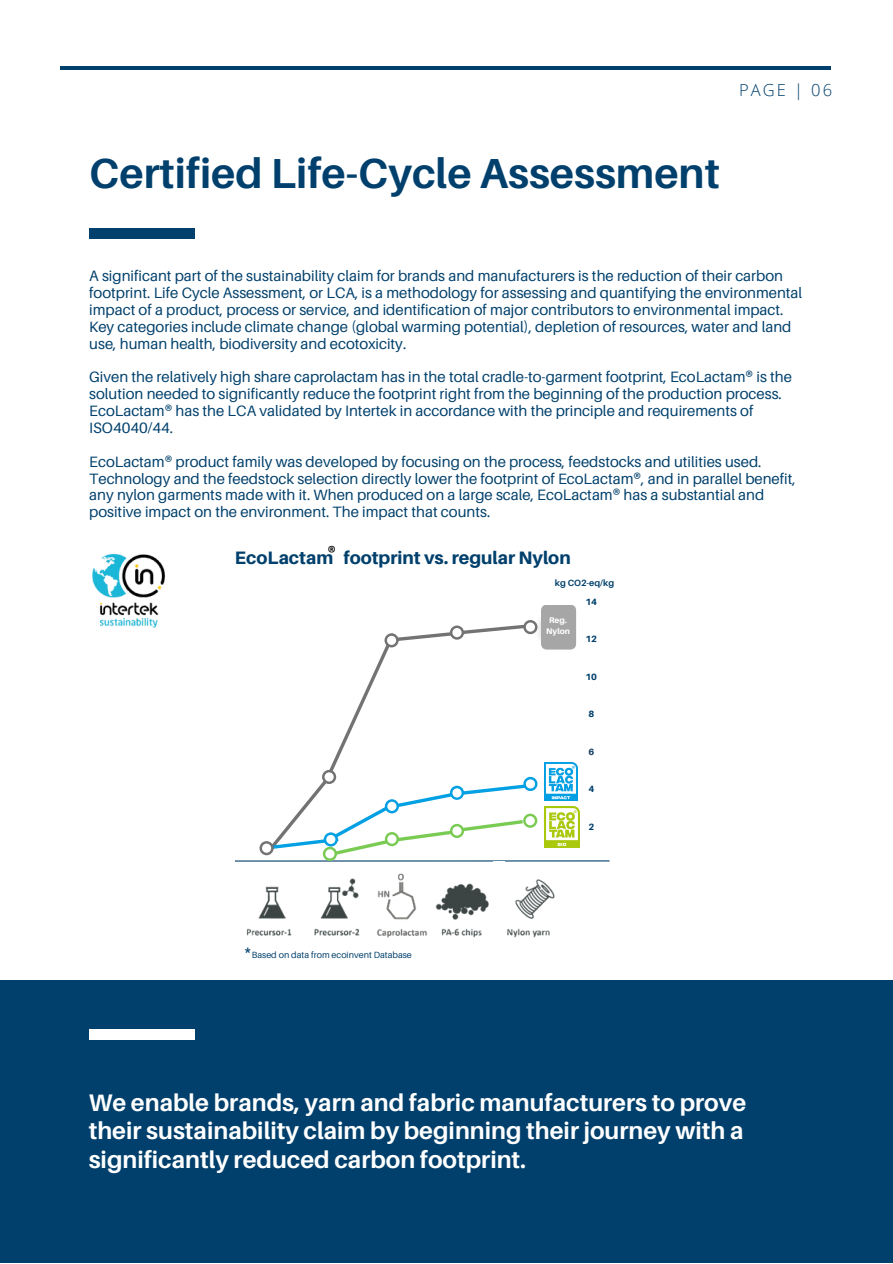
<style>
.page{position:relative;width:893px;height:1264px;background:#fff}
.page>*{position:absolute;margin:0;border:0;box-sizing:border-box;transform-origin:0 0}
.t1{font:700 42px "Aileron";color:#01406c}
.t2{font:700 24px/28px "Aileron";color:#fff;text-align:justify}
.t3{font:800 18px "Aileron";color:#01406c}
.t4{font:300 16.5px "Open Sans";letter-spacing:.12em;color:#01406c}
.t5{font:700 15.9px "Aileron";color:#000}
.t6{font:15px/16.8px "Aileron";color:#01406c}
.t7{font:700 13.5px "Aileron";color:#01406c}
.t8{font:800 9.15px "Aileron";color:#01406c}
.t9{font:800 9.15px "Aileron";color:#153d63}
.t10{font:9px "Aileron";color:#01406c}
.t11{font:700 9px "Aileron";color:#01406c}
.t12{font:800 8.25px "Aileron";color:#fff}
</style>
<div class="page">
<div style="left:0;top:0;width:892px;height:1262px;background:#01406c"></div>
<div style="left:0;top:0;width:892px;height:979px;background:#fff"></div>
<hr style="left:60px;top:66px;width:770px;height:4px;background:#01406c">
<div style="left:89px;top:1029px;width:105px;height:10px;background:#fff"></div>
<div style="left:89px;top:229px;width:106px;height:10px;background:#01406c"></div>
<img style="left:92px;top:553px;width:74px;height:75px">
<hr style="left:235px;top:860px;width:374px;height:1px;background:#01406c">
<img style="left:576px;top:806px;width:3px;height:41px">
<svg style="left:259px;top:605px;width:317px;height:254px"></svg>
<img style="left:235px;top:861px;width:335px;height:77px">
<svg style="left:323px;top:846px;width:14px;height:14px"></svg>
<div style="left:325px;top:849px;width:9px;height:9px;background:#fff;border-radius:50%"></div>
<svg style="left:523px;top:813px;width:14px;height:14px"></svg>
<div style="left:525px;top:816px;width:9px;height:9px;background:#fff;border-radius:50%"></div>
<div style="left:492px;top:861px;width:12px;height:99px;background:#fff"></div>
<img style="left:544px;top:762px;width:34px;height:38px">
<p class="t4" style="left:739px;top:79px;width:94px">PAGE | 06</p>
<p class="t1" style="left:89px;top:148px;width:632px">Certified Life-Cycle Assessment</p>
<p class="t6" style="left:89px;top:267px;width:714px">A significant part of the sustainability claim for brands and manufacturers is the reduction of their carbon footprint. Life Cycle Assessment, or LCA, is a methodology for assessing and quantifying the environmental impact of a product, process or service, and identification of major contributors to environmental impact.<br>Key categories include climate change (global warming potential), depletion of resources, water and land use, human health, biodiversity and ecotoxicity.</p>
<p class="t6" style="left:89px;top:368px;width:704px">Given the relatively high share caprolactam has in the total cradle-to-garment footprint, EcoLactam® is the solution needed to significantly reduce the footprint right from the beginning of the production process.<br>EcoLactam® has the LCA validated by Intertek in accordance with the principle and requirements of ISO4040/44.</p>
<p class="t6" style="left:89px;top:453px;width:708px">EcoLactam® product family was developed by focusing on the process, feedstocks and utilities used.<br>Technology and the feedstock selection directly lower the footprint of EcoLactam®, and in parallel benefit, any nylon garments made with it. When produced on a large scale, EcoLactam® has a substantial and positive impact on the environment. The impact that counts.</p>
<p class="t5" style="left:328px;top:542px;width:9px">®</p>
<p class="t3" style="left:235px;top:547px;width:337px">EcoLactam footprint vs. regular Nylon</p>
<p class="t11" style="left:555px;top:577px;width:61px">kg CO2-eq/kg</p>
<p class="t12" style="left:549px;top:614px;width:19px">Reg.</p>
<p class="t12" style="left:546px;top:626px;width:25px">Nylon</p>
<p class="t8" style="left:585px;top:596px;width:13px">14</p>
<p class="t8" style="left:585px;top:633px;width:13px">12</p>
<p class="t8" style="left:585px;top:671px;width:13px">10</p>
<p class="t8" style="left:588px;top:708px;width:7px">8</p>
<p class="t9" style="left:588px;top:746px;width:7px">6</p>
<p class="t8" style="left:588px;top:783px;width:7px">4</p>
<p class="t7" style="left:244px;top:941px;width:10px">*</p>
<p class="t10" style="left:252px;top:949px;width:161px">Based on data from ecoinvent Database</p>
<p class="t8" style="left:588px;top:820px;width:7px">2</p>
<p class="t2" style="left:89px;top:1088px;width:659px">We enable brands, yarn and fabric manufacturers to prove their sustainability claim by beginning their journey with a significantly reduced carbon footprint.</p>
</div>
